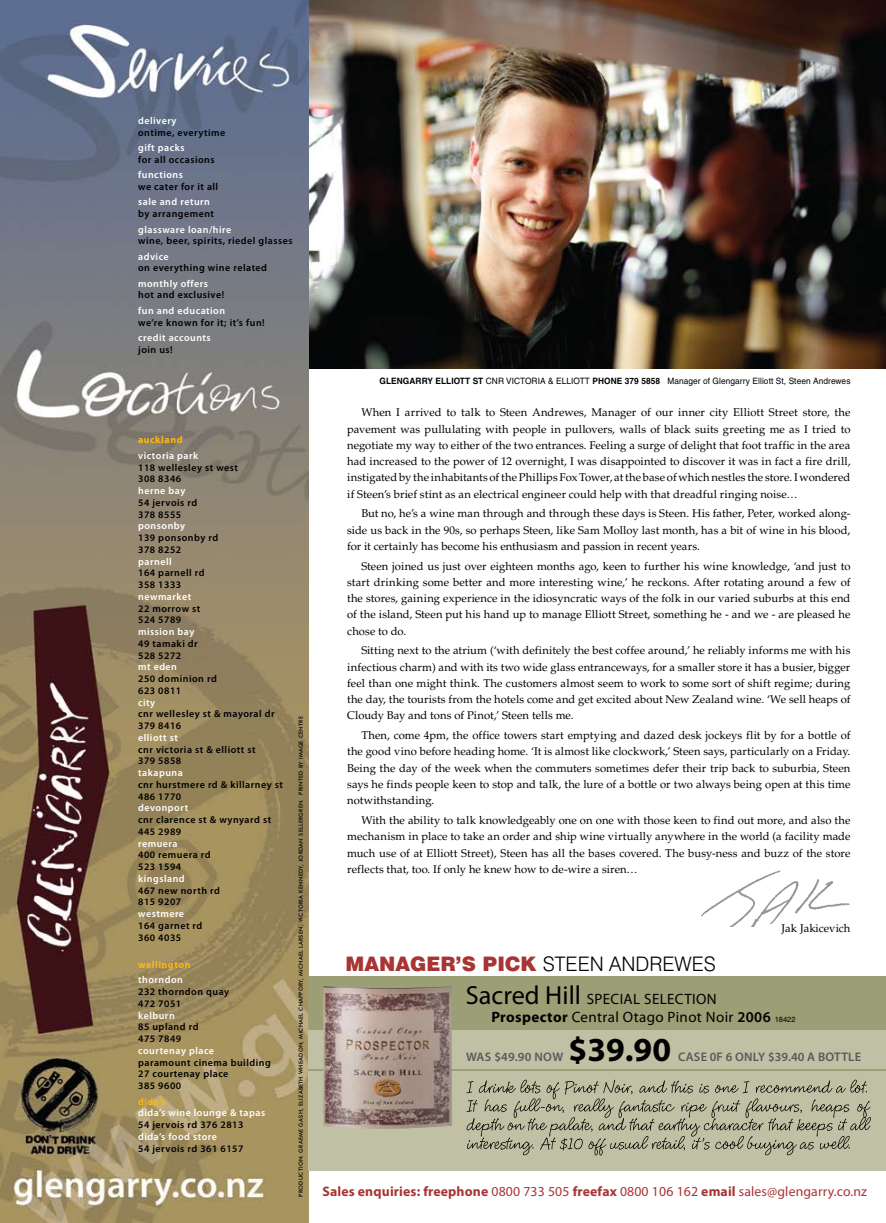
<style>
.page{position:relative;width:886px;height:1223px;background:#fff}
.page>*{position:absolute;margin:0;border:0;box-sizing:border-box;transform-origin:0 0}
.t1{font:700 33.75px "Myriad Pro";color:#000}
.t2{font:900 20px "Swiss 721 BT";color:#a73534}
.t3{font:15px/17.9px "Myriad Pro";letter-spacing:.025em;color:#000}
.t4{font:13.75px "Myriad Pro";letter-spacing:.01em;color:#a73534}
.t5{font:600 12.5px "Myriad Pro";letter-spacing:.02em;color:#58595b}
.t6{font:11.25px/16.2px "Palatino";letter-spacing:.005em;color:#000;text-align:justify}
.t7{font:600 10px/11.8px "Myriad Pro";letter-spacing:.05em;color:#000}
.t8{font:600 10px "Myriad Pro";letter-spacing:.05em;color:#fff}
.t9{font:700 10px "Myriad Pro";letter-spacing:.05em;color:#fdb813}
.t10{font:600 10px "Myriad Pro";color:#fdb813}
.t11{font:8.75px "Helvetica";letter-spacing:.01em;color:#000;scale:.95 1}
.t12{font:700 8.75px "Helvetica";letter-spacing:.01em;color:#000;scale:.95 1}
.t13{font:500 5.62px "Futura BT";letter-spacing:.05em;color:#000}
.s1{font-weight:700}
.s2{font-weight:300;color:#000}
.s3{font-size:26.25px}
.s4{font-weight:600}
.s5{font-family:"Helvetica";font-size:7.5px}
</style>
<div class="page">
<img style="left:308px;top:0;width:578px;height:368px">
<img style="left:0;top:0;width:308px;height:1222px">
<img style="left:701px;top:870px;width:149px;height:56px">
<div style="left:308px;top:976px;width:578px;height:194px;background:#c0c0a4"></div>
<div style="left:308px;top:976px;width:578px;height:53px;background:#9c9e75"></div>
<svg style="left:466px;top:1079px;width:405px;height:76px"></svg>
<hr style="left:308px;top:1068px;width:578px;height:2px;background:#9c9e75">
<img style="left:323px;top:986px;width:129px;height:142px">
<p class="t8" style="left:138px;top:114px;width:40px">delivery</p>
<p class="t7" style="left:138px;top:126px;width:89px">ontime, everytime</p>
<p class="t8" style="left:138px;top:142px;width:48px">gift packs</p>
<p class="t7" style="left:138px;top:154px;width:78px">for all occasions</p>
<p class="t8" style="left:138px;top:169px;width:46px">functions</p>
<p class="t7" style="left:138px;top:181px;width:82px">we cater for it all</p>
<p class="t8" style="left:138px;top:196px;width:73px">sale and return</p>
<p class="t7" style="left:138px;top:208px;width:77px">by arrangement</p>
<p class="t8" style="left:138px;top:223px;width:95px">glassware loan/hire</p>
<p class="t7" style="left:138px;top:235px;width:156px">wine, beer, spirits, riedel glasses</p>
<p class="t8" style="left:138px;top:250px;width:32px">advice</p>
<p class="t7" style="left:138px;top:262px;width:130px">on everything wine related</p>
<p class="t8" style="left:138px;top:277px;width:71px">monthly offers</p>
<p class="t7" style="left:138px;top:289px;width:88px">hot and exclusive!</p>
<p class="t8" style="left:138px;top:304px;width:88px">fun and education</p>
<p class="t7" style="left:138px;top:316px;width:128px">we’re known for it; it’s fun!</p>
<p class="t8" style="left:138px;top:331px;width:74px">credit accounts</p>
<p class="t7" style="left:138px;top:343px;width:36px">join us!</p>
<p class="t9" style="left:138px;top:433px;width:46px">auckland</p>
<p class="t8" style="left:138px;top:449px;width:62px">victoria park</p>
<p class="t7" style="left:138px;top:461px;width:101px">118 wellesley st west<br>308 8346</p>
<p class="t8" style="left:138px;top:484px;width:49px">herne bay</p>
<p class="t7" style="left:138px;top:496px;width:61px">54 jervois rd<br>378 8555</p>
<p class="t8" style="left:138px;top:519px;width:49px">ponsonby</p>
<p class="t7" style="left:138px;top:531px;width:82px">139 ponsonby rd<br>378 8252</p>
<p class="t8" style="left:138px;top:555px;width:35px">parnell</p>
<p class="t7" style="left:138px;top:567px;width:68px">164 parnell rd<br>358 1333</p>
<p class="t8" style="left:138px;top:590px;width:55px">newmarket</p>
<p class="t7" style="left:138px;top:602px;width:64px">22 morrow st<br>524 5789</p>
<p class="t8" style="left:138px;top:625px;width:58px">mission bay</p>
<p class="t7" style="left:138px;top:637px;width:61px">49 tamaki dr<br>528 5272</p>
<p class="t8" style="left:138px;top:660px;width:40px">mt eden</p>
<p class="t7" style="left:138px;top:672px;width:80px">250 dominion rd<br>623 0811</p>
<p class="t8" style="left:138px;top:696px;width:19px">city</p>
<p class="t7" style="left:138px;top:708px;width:138px">cnr wellesley st &amp; mayoral dr<br>379 8416</p>
<p class="t8" style="left:138px;top:731px;width:41px">elliott st</p>
<p class="t7" style="left:138px;top:743px;width:119px">cnr victoria st &amp; elliott st<br>379 5858</p>
<p class="t8" style="left:138px;top:766px;width:46px">takapuna</p>
<p class="t7" style="left:138px;top:778px;width:146px">cnr hurstmere rd &amp; killarney st<br>486 1770</p>
<p class="t8" style="left:138px;top:801px;width:52px">devonport</p>
<p class="t7" style="left:138px;top:813px;width:134px">cnr clarence st &amp; wynyard st<br>445 2989</p>
<p class="t8" style="left:138px;top:837px;width:41px">remuera</p>
<p class="t7" style="left:138px;top:849px;width:74px">400 remuera rd<br>523 1594</p>
<p class="t8" style="left:138px;top:872px;width:48px">kingsland</p>
<p class="t7" style="left:138px;top:884px;width:83px">467 new north rd<br>815 9207</p>
<p class="t8" style="left:138px;top:907px;width:47px">westmere</p>
<p class="t7" style="left:138px;top:919px;width:66px">164 garnet rd<br>360 4035</p>
<p class="t9" style="left:138px;top:958px;width:54px">wellington</p>
<p class="t8" style="left:138px;top:973px;width:46px">thorndon</p>
<p class="t7" style="left:138px;top:985px;width:93px">232 thorndon quay<br>472 7051</p>
<p class="t8" style="left:138px;top:1008px;width:38px">kelburn</p>
<p class="t7" style="left:138px;top:1020px;width:62px">85 upland rd<br>475 7849</p>
<p class="t8" style="left:138px;top:1044px;width:77px">courtenay place</p>
<p class="t7" style="left:138px;top:1056px;width:134px">paramount cinema building<br>27 courtenay place<br>385 9600</p>
<p class="t10" style="left:138px;top:1094px;width:29px">dida’s</p>
<p class="t8" style="left:138px;top:1106px;width:129px">dida’s wine lounge &amp; tapas</p>
<p class="t7" style="left:138px;top:1118px;width:107px">54 jervois rd 376 2813</p>
<p class="t8" style="left:138px;top:1130px;width:80px">dida’s food store</p>
<p class="t7" style="left:138px;top:1142px;width:107px">54 jervois rd 361 6157</p>
<p class="t13" style="left:298px;top:1196px;width:481px;rotate:-90deg">PRODUCTION: GRAEME GASH, ELIZABETH WHEADON, MICHAEL CHAPPORY, MICHAEL LARSEN, VICTORIA KENNEDY, JORDAN SELLERGREN. PRINTED BY IMAGE CENTRE</p>
<p class="t12" style="left:379px;top:376px;width:66px">GLENGARRY ELL</p>
<p class="t11" style="left:451px;top:376px;width:422px"><span class="s1">IOTT ST</span> CNR VICTORIA &amp; ELLIOTT <span class="s1">PHONE 379 5858</span> Manager of Glengarry Elliott St, Steen Andrewes</p>
<p class="t6" style="left:347px;top:404px;width:505px;text-indent:14px">When I arrived to talk to Steen Andrewes, Manager of our inner city Elliott Street store, the pavement was pullulating with people in pullovers, walls of black suits greeting me as I tried to negotiate my way to either of the two entrances. Feeling a surge of delight that foot traffic in the area had increased to the power of 12 overnight, I was disappointed to discover it was in fact a fire drill, instigated by the inhabitants of the Phillips Fox Tower, at the base of which nestles the store. I wondered if Steen’s brief stint as an electrical engineer could help with that dreadful ringing noise…</p>
<p class="t6" style="left:347px;top:505px;width:505px;text-indent:14px">But no, he’s a wine man through and through these days is Steen. His father, Peter, worked along&shy;side us back in the 90s, so perhaps Steen, like Sam Molloy last month, has a bit of wine in his blood, for it certainly has become his enthusiasm and passion in recent years.</p>
<p class="t6" style="left:347px;top:558px;width:505px;text-indent:14px">Steen joined us just over eighteen months ago, keen to further his wine knowledge, ‘and just to start drinking some better and more interesting wine,’ he reckons. After rotating around a few of the stores, gaining experience in the idiosyncratic ways of the folk in our varied suburbs at this end of the island, Steen put his hand up to manage Elliott Street, something he - and we - are pleased he chose to do.</p>
<p class="t6" style="left:347px;top:642px;width:505px;text-indent:14px">Sitting next to the atrium (‘with definitely the best coffee around,’ he reliably informs me with his infectious charm) and with its two wide glass entranceways, for a smaller store it has a busier, bigger feel than one might think. The customers almost seem to work to some sort of shift regime; during the day, the tourists from the hotels come and get excited about New Zealand wine. ‘We sell heaps of Cloudy Bay and tons of Pinot,’ Steen tells me.</p>
<p class="t6" style="left:347px;top:727px;width:505px;text-indent:14px">Then, come 4pm, the office towers start emptying and dazed desk jockeys flit by for a bottle of the good vino before heading home. ‘It is almost like clockwork,’ Steen says, particularly on a Friday.<br>Being the day of the week when the commuters sometimes defer their trip back to suburbia, Steen says he finds people keen to stop and talk, the lure of a bottle or two always being open at this time notwithstanding.</p>
<p class="t6" style="left:347px;top:812px;width:505px;text-indent:14px">With the ability to talk knowledgeably one on one with those keen to find out more, and also the mechanism in place to take an order and ship wine virtually anywhere in the world (a facility made much use of at Elliott Street), Steen has all the bases covered. The busy-ness and buzz of the store reflects that, too. If only he knew how to de-wire a siren…</p>
<h2 class="t2" style="left:345px;top:951px;width:372px">MANAGER’S PICK <span class="s2">STEEN ANDREWES</span></h2>
<p class="t6" style="left:781px;top:920px;width:70px">Jak Jakicevich</p>
<h3 class="t3" style="left:491px;top:990px;width:306px;text-indent:-25px"><span class="s3">Sacred Hill</span> SPECIAL SELECTION<br><span class="s1">Prospector</span> Central Otago Pinot Noir <span class="s4">2006</span> <span class="s5">18422</span></h3>
<p class="t5" style="left:466px;top:1048px;width:99px">WAS $49.90 NOW</p>
<h1 class="t1" style="left:569px;top:1027px;width:104px">$39.90</h1>
<p class="t5" style="left:678px;top:1048px;width:185px">cas e 0f 6 on ly $39.40 a bottle</p>
<p class="t4" style="left:322px;top:1183px;width:546px"><span class="s1">Sales enquiries: freephone</span> 0800 733 505 <span class="s1">freefax</span> 0800 106 162 <span class="s1">email</span> sales@glengarry.co.nz</p>
</div>
